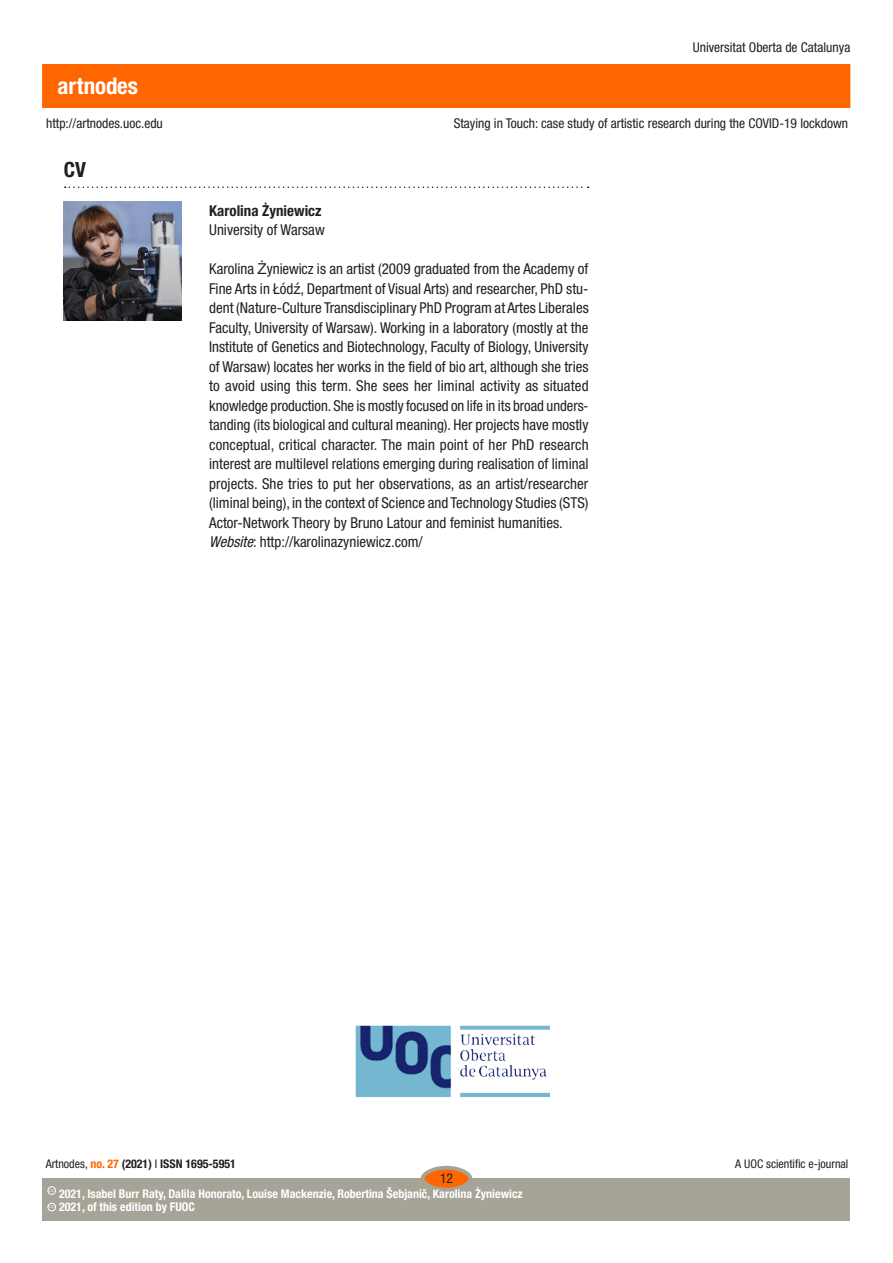
<style>
.page{position:relative;width:893px;height:1263px;background:#fff}
.page>*{position:absolute;margin:0;border:0;box-sizing:border-box;transform-origin:0 0}
.t1{font:700 condensed 22.95px "Helvetica Neue LT Std";color:#fff}
.t2{font:700 condensed 21px "Helvetica Neue LT Std";color:#231f20}
.text_1P{font:condensed 15px/19.5px "Helvetica Neue LT Std";color:#231f20;text-align:justify}
.text_1P-2{font:700 condensed 15px "Helvetica Neue LT Std";color:#231f20}
.t3{font:condensed 13.5px "Helvetica Neue LT Std";color:#231f20}
.Estilo_de_párrafo_1{font:700 condensed 12px "Helvetica Neue LT Std";color:#fff}
.t4{font:700 condensed 12px "Helvetica Neue LT Std";color:#231f20}
.t5{font:condensed 12px "Helvetica Neue LT Std";color:#231f20}
.t6{font:600 3.9px "Adobe Caslon Pro";color:#fff}
.s1{font-family:"Helvetica Neue"}
.s2{font-family:"Helvetica Neue";font-stretch:normal}
.s3{font-style:italic}
.s4{font-weight:400}
.s5{color:#f60}
</style>
<div class="page">
<img style="left:355px;top:1025px;width:195px;height:72px">
<div style="left:43px;top:65px;width:807px;height:42px;background:#f60"></div>
<div style="left:43px;top:1178px;width:807px;height:42px;background:#a6a397"></div>
<div style="left:422px;top:1168px;width:48px;height:21px;background:#f60;border-radius:50%"></div>
<div style="left:421px;top:1166px;width:51px;height:25px;border:4px solid #a6a397;border-radius:50%"></div>
<div style="left:48px;top:1203px;width:8px;height:8px;border:1px solid #fff;border-radius:50%"></div>
<div style="left:48px;top:1186px;width:8px;height:8px;border:1px solid #fff;border-radius:50%"></div>
<svg style="left:65px;top:186px;width:524px;height:2px"></svg>
<img style="left:64px;top:202px;width:118px;height:118px">
<p class="t1" style="left:58px;top:72px;width:82px">artnodes</p>
<p class="t3" style="left:46px;top:115px;width:118px">http://artnodes.uoc.edu</p>
<p class="t2" style="left:64px;top:156px;width:24px">CV</p>
<p class="t3" style="left:693px;top:40px;width:159px">Universitat Oberta de Catalunya</p>
<p class="t3" style="left:454px;top:115px;width:396px">Staying in Touch: case study of artistic research during the COVID-19 lockdown</p>
<p class="text_1P-2" style="left:209px;top:201px;width:114px">Karolina <span class="s1">Ż</span>yniewicz</p>
<p class="text_1P" style="left:209px;top:220px;width:117px">University of Warsaw</p>
<p class="text_1P" style="left:209px;top:259px;width:381px">Karolina <span class="s2">Ż</span>yniewicz is an artist (2009 graduated from the Academy of Fine Arts in Łód<span class="s2">ź</span>, Department of Visual Arts) and researcher, PhD stu&shy;dent (Nature-Culture Transdisciplinary PhD Program at Artes Liberales Faculty, University of Warsaw). Working in a laboratory (mostly at the Institute of Genetics and Biotechnology, Faculty of Biology, University of Warsaw) locates her works in the field of bio art, although she tries to avoid using this term. She sees her liminal activity as situated knowledge production. She is mostly focused on life in its broad unders&shy;tanding (its biological and cultural meaning). Her projects have mostly conceptual, critical character. The main point of her PhD research interest are multilevel relations emerging during realisation of liminal projects. She tries to put her observations, as an artist/researcher (liminal being), in the context of Science and Technology Studies (STS)<br>Actor-Network Theory by Bruno Latour and feminist humanities.</p>
<p class="text_1P" style="left:209px;top:532px;width:215px"><span class="s3">Website</span>: http://karolinazyniewicz.com/</p>
<p class="t4" style="left:46px;top:1157px;width:192px"><span class="s4">Artnodes,</span> <span class="s5">no. 27</span> (2021) <span class="s4">I</span> ISSN 1695-5951</p>
<p class="t6" style="left:49px;top:1205px;width:7px">CC</p>
<p class="Estilo_de_párrafo_1" style="left:59px;top:1200px;width:138px">2021, of this edition by FUOC</p>
<p class="t3" style="left:440px;top:1171px;width:14px">12</p>
<p class="Estilo_de_párrafo_1" style="left:59px;top:1186px;width:465px">2021, Isabel Burr Raty, Dalila Honorato, Louise Mackenzie, Robertina Šebjani<span class="s1">č</span>, Karolina <span class="s1">Ż</span>yniewicz</p>
<p class="t6" style="left:49px;top:1188px;width:7px">CC</p>
<p class="t5" style="left:735px;top:1157px;width:115px">A UOC scientific e-journal</p>
</div>
